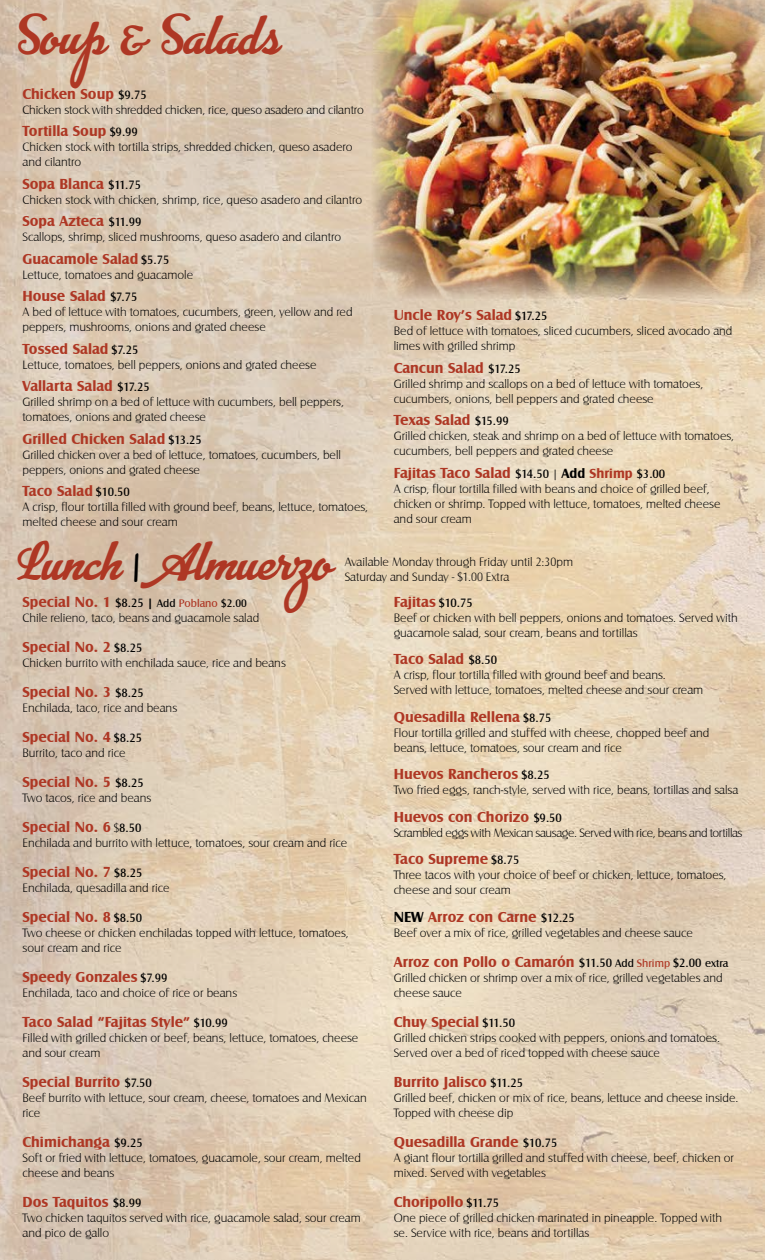
<style>
.page{position:relative;width:765px;height:1260px;background:#fff}
.page>*{position:absolute;margin:0;border:0;box-sizing:border-box;transform-origin:0 0}
.t1{font:700 45px "Advertising Script";color:#ae3724}
.t2{font:700 15px "Castle T";color:#ae3724}
.t3{font:12.5px/15px "Castle T Ligh";color:#000}
.t4{font:12.5px "Castle T Ligh";letter-spacing:-.03em;color:#000}
.s1{font-weight:400;font-size:12.5px;color:#000}
.s2{font-family:"Castle T Ligh";font-weight:400;font-size:12.5px;color:#000}
.s3{font-size:13.75px;color:#000}
.s4{font-size:13.75px}
.s5{font-size:32.5px;color:#000}
.s6{font-weight:400;font-size:11.25px;color:#000}
.s7{font-weight:400;font-size:11.25px}
.s8{color:#000}
</style>
<div class="page">
<img style="left:0;top:0;width:765px;height:1260px">
<img style="left:371px;top:0;width:394px;height:299px">
<h1 class="t1" style="left:22px;top:12px;width:260px">Soup &amp; Salads</h1>
<p class="t2" style="left:22px;top:85px;width:126px">Chicken Soup <span class="s1">$9.75</span></p>
<p class="t3" style="left:23px;top:102px;width:343px">Chicken stock with shredded chicken, rice, queso asadero and cilantro</p>
<p class="t2" style="left:22px;top:122px;width:117px">Tortilla Soup <span class="s1">$9.99</span></p>
<p class="t3" style="left:22px;top:140px;width:332px">Chicken stock with tortilla strips, shredded chicken, queso asadero and cilantro</p>
<p class="t2" style="left:22px;top:175px;width:120px">Sopa Blanca <span class="s1">$11.75</span></p>
<p class="t3" style="left:23px;top:192px;width:341px">Chicken stock with chicken, shrimp, rice, queso asadero and cilantro</p>
<p class="t2" style="left:22px;top:212px;width:121px">Sopa Azteca <span class="s1">$11.99</span></p>
<p class="t3" style="left:22px;top:230px;width:320px">Scallops, shrimp, sliced mushrooms, queso asadero and cilantro</p>
<p class="t2" style="left:22px;top:250px;width:149px">Guacamole Salad <span class="s1">$5.75</span></p>
<p class="t3" style="left:23px;top:267px;width:172px">Lettuce, tomatoes and guacamole</p>
<p class="t2" style="left:22px;top:287px;width:116px">House Salad <span class="s1">$7.75</span></p>
<p class="t3" style="left:23px;top:305px;width:332px">A bed of lettuce with tomatoes, cucumbers, green, yellow and red peppers, mushrooms, onions and grated cheese</p>
<p class="t2" style="left:22px;top:340px;width:118px">Tossed Salad <span class="s1">$7.25</span></p>
<p class="t3" style="left:22px;top:357px;width:295px">Lettuce, tomatoes, bell peppers, onions and grated cheese</p>
<p class="t2" style="left:22px;top:377px;width:129px">Vallarta Salad <span class="s1">$17.25</span></p>
<p class="t3" style="left:22px;top:395px;width:323px">Grilled shrimp on a bed of lettuce with cucumbers, bell peppers, tomatoes, onions and grated cheese</p>
<p class="t2" style="left:22px;top:430px;width:181px">Grilled Chicken Salad <span class="s1">$13.25</span></p>
<p class="t3" style="left:22px;top:447px;width:320px">Grilled chicken over a bed of lettuce, tomatoes, cucumbers, bell peppers, onions and grated cheese</p>
<p class="t2" style="left:22px;top:482px;width:109px">Taco Salad <span class="s1">$10.50</span></p>
<p class="t3" style="left:23px;top:500px;width:347px">A crisp, flour tortilla filled with ground beef, beans, lettuce, tomatoes, melted cheese and sour cream</p>
<p class="t2" style="left:394px;top:307px;width:155px">Uncle Roy’s Salad <span class="s1">$17.25</span></p>
<p class="t3" style="left:394px;top:324px;width:340px">Bed of lettuce with tomatoes, sliced cucumbers, sliced avocado and limes with grilled shrimp</p>
<p class="t2" style="left:394px;top:359px;width:129px">Cancun Salad <span class="s1">$17.25</span></p>
<p class="t3" style="left:394px;top:376px;width:311px">Grilled shrimp and scallops on a bed of lettuce with tomatoes, cucumbers, onions, bell peppers and grated cheese</p>
<p class="t2" style="left:394px;top:412px;width:117px">Texas Salad <span class="s1">$15.99</span></p>
<p class="t3" style="left:394px;top:429px;width:342px">Grilled chicken, steak and shrimp on a bed of lettuce with tomatoes, cucumbers, bell peppers and grated cheese</p>
<p class="t2" style="left:394px;top:464px;width:273px">Fajitas Taco Salad <span class="s1">$14.50</span> <span class="s2">|</span> <span class="s3">Add</span> <span class="s4">Shrimp</span> <span class="s1">$3.00</span></p>
<p class="t3" style="left:394px;top:481px;width:328px">A crisp, flour tortilla filled with beans and choice of grilled beef, chicken or shrimp. Topped with lettuce, tomatoes, melted cheese and sour cream</p>
<h1 class="t1" style="left:22px;top:539px;width:312px">Lunch <span class="s5">|</span> Almuerzo</h1>
<p class="t3" style="left:345px;top:555px;width:230px">Available Monday through Friday until 2:30pm<br>Saturday and Sunday - $1.00 Extra</p>
<p class="t2" style="left:22px;top:593px;width:226px">Special No. 1 <span class="s1">$8.25 |</span> <span class="s6">Add</span> <span class="s7">Poblano</span> <span class="s6">$2.00</span></p>
<p class="t3" style="left:22px;top:610px;width:238px">Chile relieno, taco, beans and guacamole salad</p>
<p class="t2" style="left:22px;top:638px;width:122px">Special No. 2 <span class="s1">$8.25</span></p>
<p class="t3" style="left:23px;top:655px;width:265px">Chicken burrito with enchilada sauce, rice and beans</p>
<p class="t2" style="left:22px;top:683px;width:123px">Special No. 3 <span class="s1">$8.25</span></p>
<p class="t3" style="left:23px;top:700px;width:156px">Enchilada, taco, rice and beans</p>
<p class="t2" style="left:22px;top:728px;width:121px">Special No. 4 <span class="s1">$8.25</span></p>
<p class="t3" style="left:23px;top:745px;width:105px">Burrito, taco and rice</p>
<p class="t2" style="left:22px;top:773px;width:123px">Special No. 5 <span class="s1">$8.25</span></p>
<p class="t3" style="left:23px;top:790px;width:130px">Two tacos, rice and beans</p>
<p class="t2" style="left:22px;top:818px;width:121px">Special No. 6 <span class="s2">$</span><span class="s1">8.50</span></p>
<p class="t3" style="left:23px;top:835px;width:326px">Enchilada and burrito with lettuce, tomatoes, sour cream and rice</p>
<p class="t2" style="left:22px;top:863px;width:122px">Special No. 7 <span class="s1">$8.25</span></p>
<p class="t3" style="left:23px;top:880px;width:149px">Enchilada, quesadilla and rice</p>
<p class="t2" style="left:22px;top:908px;width:121px">Special No. 8 <span class="s1">$8.50</span></p>
<p class="t3" style="left:23px;top:925px;width:328px">Two cheese or chicken enchiladas topped with lettuce, tomatoes, sour cream and rice</p>
<p class="t2" style="left:22px;top:968px;width:147px">Speedy Gonzales <span class="s1">$7.99</span></p>
<p class="t3" style="left:23px;top:985px;width:216px">Enchilada, taco and choice of rice or beans</p>
<p class="t2" style="left:22px;top:1013px;width:207px">Taco Salad “Fajitas Style” <span class="s1">$10.99</span></p>
<p class="t3" style="left:22px;top:1030px;width:337px">Filled with grilled chicken or beef, beans, lettuce, tomatoes, cheese and sour cream</p>
<p class="t2" style="left:22px;top:1073px;width:131px">Special Burrito <span class="s1">$7.50</span></p>
<p class="t3" style="left:22px;top:1090px;width:346px">Beef burrito with lettuce, sour cream, cheese, tomatoes and Mexican rice</p>
<p class="t2" style="left:22px;top:1133px;width:122px">Chimichanga <span class="s1">$9.25</span></p>
<p class="t3" style="left:23px;top:1150px;width:340px">Soft or fried with lettuce, tomatoes, guacamole, sour cream, melted cheese and beans</p>
<p class="t2" style="left:22px;top:1193px;width:121px">Dos Taquitos <span class="s1">$8.99</span></p>
<p class="t3" style="left:22px;top:1210px;width:340px">Two chicken taquitos served with rice, guacamole salad, sour cream and pico de gallo</p>
<p class="t2" style="left:394px;top:593px;width:81px">Fajitas <span class="s1">$10.75</span></p>
<p class="t3" style="left:394px;top:611px;width:345px">Beef or chicken with bell peppers, onions and tomatoes. Served with guacamole salad, sour cream, beans and tortillas</p>
<p class="t2" style="left:394px;top:651px;width:105px">Taco Salad <span class="s1">$8.50</span></p>
<p class="t3" style="left:394px;top:668px;width:311px">A crisp, flour tortilla filled with ground beef and beans.<br>Served with lettuce, tomatoes, melted cheese and sour cream</p>
<p class="t2" style="left:394px;top:708px;width:159px">Quesadilla Rellena <span class="s1">$8.75</span></p>
<p class="t3" style="left:394px;top:726px;width:317px">Flour tortilla grilled and stuffed with cheese, chopped beef and beans, lettuce, tomatoes, sour cream and rice</p>
<p class="t2" style="left:394px;top:766px;width:158px">Huevos Rancheros <span class="s1">$8.25</span></p>
<p class="t3" style="left:394px;top:783px;width:346px">Two fried eggs, ranch-style, served with rice, beans, tortillas and salsa</p>
<p class="t2" style="left:394px;top:808px;width:170px">Huevos con Chorizo <span class="s1">$9.50</span></p>
<p class="t4" style="left:394px;top:826px;width:350px">Scrambled eggs with Mexican sausage. Served with rice, beans and tortillas</p>
<p class="t2" style="left:394px;top:851px;width:127px">Taco Supreme <span class="s1">$8.75</span></p>
<p class="t3" style="left:394px;top:868px;width:334px">Three tacos with your choice of beef or chicken, lettuce, tomatoes, cheese and sour cream</p>
<p class="t2" style="left:394px;top:908px;width:183px"><span class="s8">NEW</span> Arroz con Carne <span class="s1">$12.25</span></p>
<p class="t3" style="left:394px;top:926px;width:301px">Beef over a mix of rice, grilled vegetables and cheese sauce</p>
<p class="t2" style="left:394px;top:953px;width:336px">Arroz con Pollo o Camarón <span class="s1">$11.50</span> <span class="s6">Add</span> <span class="s7">Shrimp</span> <span class="s1">$2.00</span> <span class="s6">extra</span></p>
<p class="t3" style="left:394px;top:971px;width:330px">Grilled chicken or shrimp over a mix of rice, grilled vegetables and cheese sauce</p>
<p class="t2" style="left:394px;top:1013px;width:123px">Chuy Special <span class="s1">$11.50</span></p>
<p class="t3" style="left:394px;top:1031px;width:328px">Grilled chicken strips cooked with peppers, onions and tomatoes.<br>Served over a bed of riced topped with cheese sauce</p>
<p class="t2" style="left:394px;top:1073px;width:131px">Burrito Jalisco <span class="s1">$11.25</span></p>
<p class="t3" style="left:394px;top:1091px;width:346px">Grilled beef, chicken or mix of rice, beans, lettuce and cheese inside.<br>Topped with cheese dip</p>
<p class="t2" style="left:394px;top:1133px;width:165px">Quesadilla Grande <span class="s1">$10.75</span></p>
<p class="t3" style="left:394px;top:1151px;width:342px">A giant flour tortilla grilled and stuffed with cheese, beef, chicken or mixed. Served with vegetables</p>
<p class="t2" style="left:394px;top:1193px;width:107px">Choripollo <span class="s1">$11.75</span></p>
<p class="t3" style="left:394px;top:1211px;width:330px">One piece of grilled chicken marinated in pineapple. Topped with se. Service with rice, beans and tortillas</p>
</div>
